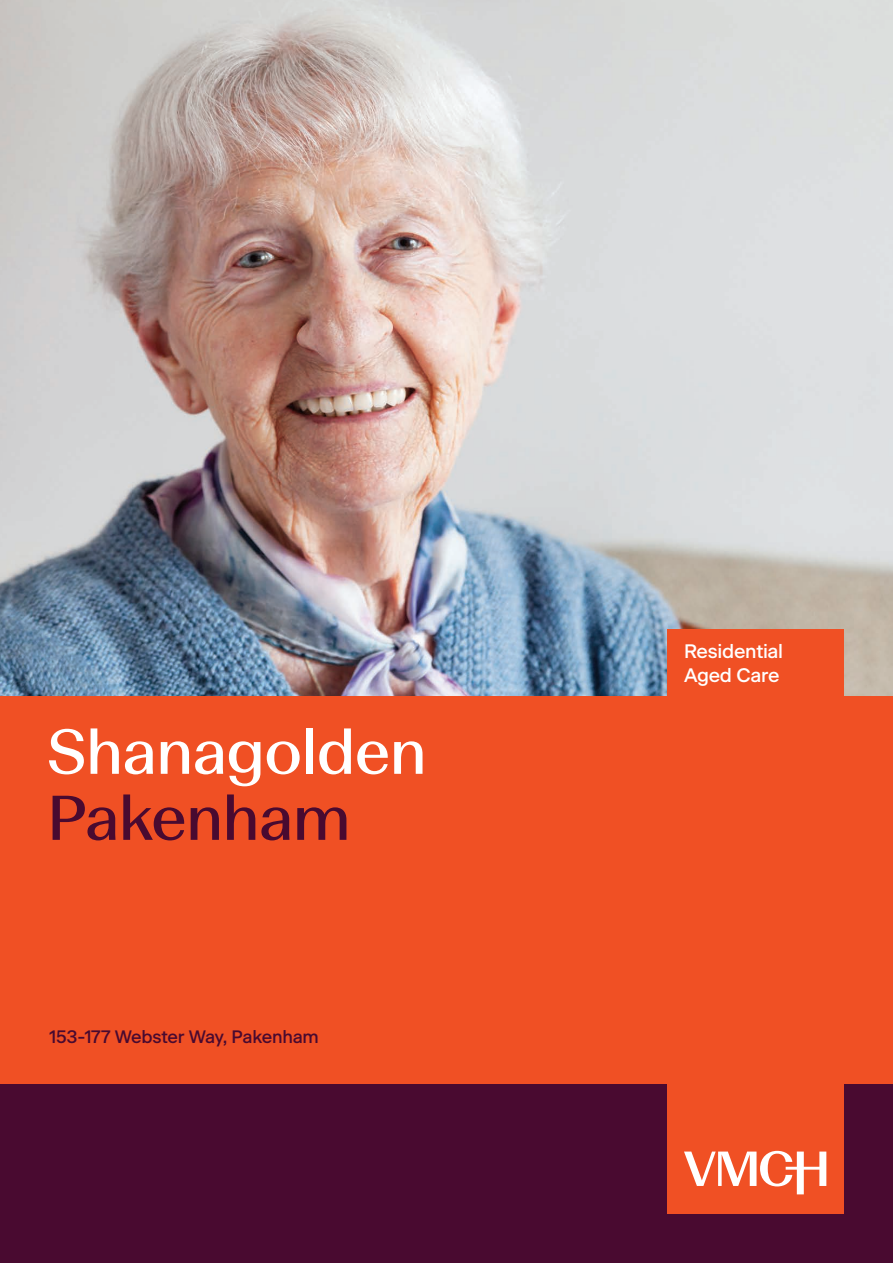
<style>
.page{position:relative;width:893px;height:1263px;background:#fff}
.page>*{position:absolute;margin:0;border:0;box-sizing:border-box;transform-origin:0 0}
.t1{font:63px "Beausite Fit";letter-spacing:-.025em;color:#fff}
.t2{font:63px "Beausite Fit";letter-spacing:-.03em;color:#490a30}
.t3{font:500 19.5px/24px "Beausite Classic";letter-spacing:-.015em;color:#fff}
.t4{font:500 18px "Beausite Classic";letter-spacing:-.015em;color:#490a30}
</style>
<div class="page">
<img style="left:0;top:0;width:893px;height:696px">
<div style="left:0;top:1084px;width:893px;height:179px;background:#490a30"></div>
<div style="left:667px;top:629px;width:176px;height:585px;background:#f05024"></div>
<div style="left:0;top:696px;width:893px;height:388px;background:#f05024"></div>
<svg style="left:684px;top:1151px;width:142px;height:43px"></svg>
<h1 class="t1" style="left:47px;top:707px;width:382px">Shanagolden</h1>
<h1 class="t2" style="left:47px;top:774px;width:306px">Pakenham</h1>
<p class="t4" style="left:49px;top:1023px;width:271px">153-177 Webster Way, Pakenham</p>
<p class="t3" style="left:684px;top:637px;width:101px">Residential<br>Aged Care</p>
</div>
